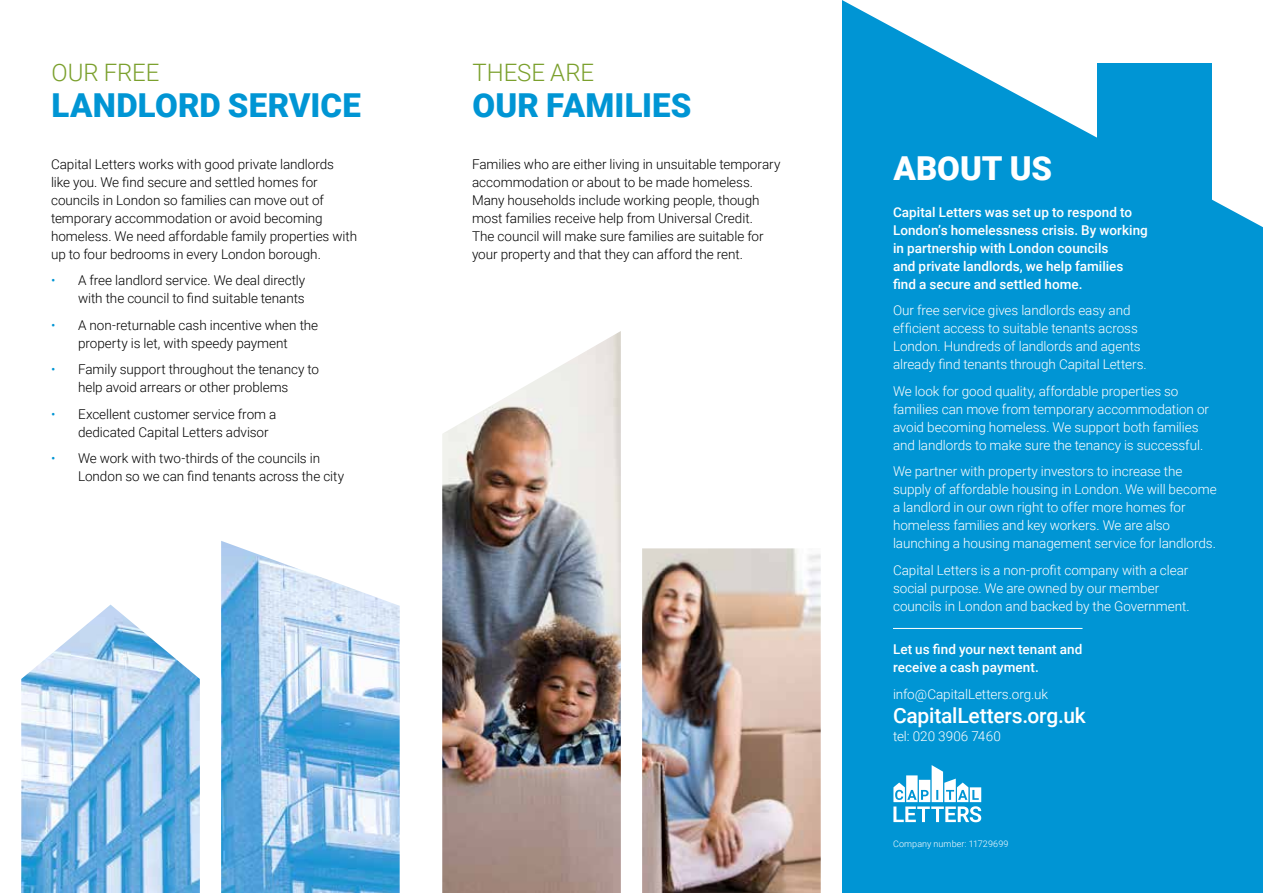
<style>
.page{position:relative;width:1263px;height:893px;background:#fff}
.page>*{position:absolute;margin:0;border:0;box-sizing:border-box;transform-origin:0 0}
.t1{font:900 33px "Roboto";letter-spacing:.005em;color:#0095d4}
.t2{font:900 33px "Roboto";letter-spacing:-.005em;color:#fff}
.t3{font:300 24px "Roboto";color:#7ba02d}
.t4{font:500 21px "Roboto";letter-spacing:-.01em;color:#fff}
.t5{font:300 13.5px/18px "Roboto";letter-spacing:-.005em;color:#000}
.t6{font:300 13.5px/18px "Roboto";letter-spacing:-.005em;color:#fff}
.t7{font:500 13.5px/18px "Roboto";letter-spacing:.005em;color:#fff}
.t8{font:300 9px "Roboto";letter-spacing:.01em;color:#fff}
.s1{color:#0095d4}
</style>
<div class="page">
<svg style="left:842px;top:0;width:421px;height:893px;background:#189fd8"></svg>
<hr style="left:893px;top:628px;width:189px;height:1px;background:#fff">
<svg style="left:893px;top:765px;width:88px;height:57px"></svg>
<img style="left:21px;top:541px;width:379px;height:352px">
<img style="left:442px;top:331px;width:379px;height:562px">
<h2 class="t3" style="left:51px;top:55px;width:110px">OUR FREE</h2>
<h1 class="t1" style="left:52px;top:82px;width:311px">LANDLORD SERVICE</h1>
<p class="t5" style="left:51px;top:154px;width:308px">Capital Letters works with good private landlords<br>like you. We find secure and settled homes for councils in London so families can move out of temporary accommodation or avoid becoming homeless. We need affordable family properties with up to four bedrooms in every London borough.</p>
<p class="t5" style="left:51px;top:271px;width:256px;text-align:right"><span class="s1">•</span> A free landlord service. We deal directly with the council to find suitable tenants</p>
<p class="t5" style="left:51px;top:315px;width:269px;text-align:center"><span class="s1">•</span> A non-returnable cash incentive when the property is let, with speedy payment</p>
<p class="t5" style="left:51px;top:360px;width:269px;text-align:center"><span class="s1">•</span> Family support throughout the tenancy to help avoid arrears or other problems</p>
<p class="t5" style="left:78px;top:404px;width:200px;text-indent:-27px"><span class="s1">•</span> Excellent customer service from a dedicated Capital Letters advisor</p>
<p class="t5" style="left:78px;top:449px;width:268px;text-indent:-27px"><span class="s1">•</span> We work with two-thirds of the councils in<br>London so we can find tenants across the city</p>
<h2 class="t3" style="left:472px;top:55px;width:123px">THESE ARE</h2>
<h1 class="t1" style="left:473px;top:82px;width:220px">OUR FAMILIES</h1>
<p class="t5" style="left:472px;top:154px;width:310px">Families who are either living in unsuitable temporary accommodation or about to be made homeless.<br>Many households include working people, though most families receive help from Universal Credit.<br>The council will make sure families are suitable for your property and that they can afford the rent.</p>
<h1 class="t2" style="left:893px;top:145px;width:160px">ABOUT US</h1>
<p class="t7" style="left:893px;top:202px;width:256px">Capital Letters was set up to respond to London’s homelessness crisis. By working in partnership with London councils<br>and private landlords, we help families find a secure and settled home.</p>
<p class="t6" style="left:893px;top:301px;width:255px">Our free service gives landlords easy and efficient access to suitable tenants across London. Hundreds of landlords and agents already find tenants through Capital Letters.</p>
<p class="t6" style="left:893px;top:381px;width:318px">We look for good quality, affordable properties so families can move from temporary accommodation or avoid becoming homeless. We support both families and landlords to make sure the tenancy is successful.</p>
<p class="t6" style="left:893px;top:462px;width:325px">We partner with property investors to increase the supply of affordable housing in London. We will become a landlord in our own right to offer more homes for homeless families and key workers. We are also launching a housing management service for landlords.</p>
<p class="t6" style="left:893px;top:560px;width:298px">Capital Letters is a non-profit company with a clear social purpose. We are owned by our member councils in London and backed by the Government.</p>
<p class="t7" style="left:893px;top:640px;width:191px">Let us find your next tenant and receive a cash payment.</p>
<p class="t6" style="left:893px;top:684px;width:157px">info@CapitalLetters.org.uk</p>
<h3 class="t4" style="left:893px;top:701px;width:194px">CapitalLetters.org.uk</h3>
<p class="t6" style="left:893px;top:726px;width:109px">tel: 020 3906 7460</p>
<p class="t8" style="left:893px;top:837px;width:117px">Company number: 11729699</p>
</div>
